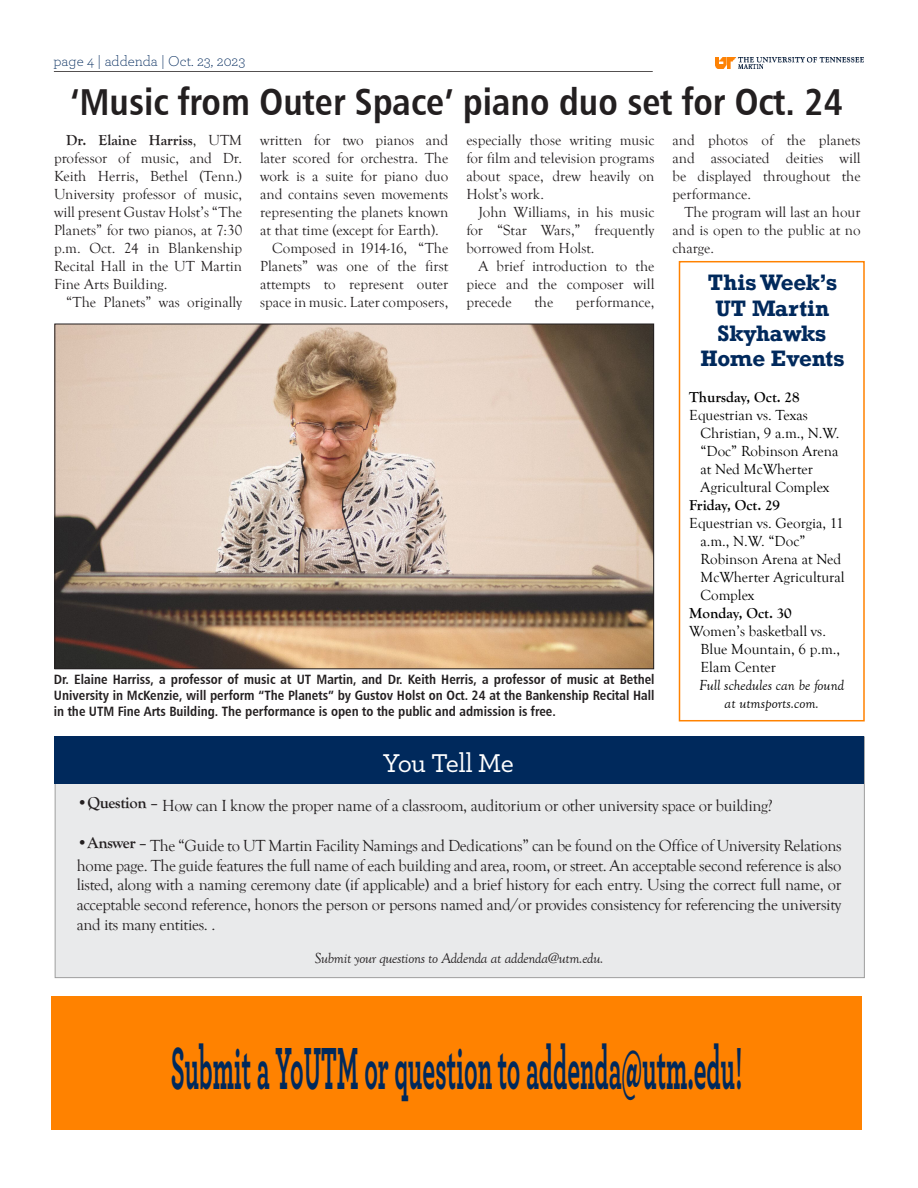
<style>
.page{position:relative;width:918px;height:1188px;background:#fff}
.page>*{position:absolute;margin:0;border:0;box-sizing:border-box;transform-origin:0 0}
.Body_Text{font:700 62.4px "Archer";color:#00295c;scale:.41 1}
.Main_Headline{font:37.5px "Humanist 777 BT Bold Condensed B";color:#231f20}
.t1{font:500 27px "Archer";letter-spacing:-.035em;color:#fff}
.Body_Text-2{font:700 21px/25.2px "Rockwell";color:#00295c}
.Body_Text-3{font:16.5px/19.8px "Goudy Old Style T";letter-spacing:-.02em;color:#231f20;text-align:justify}
.Body_Text-4{font:15px/18px "Goudy Old Style T";color:#231f20;text-align:justify}
.Body_Text-5{font:15px "Goudy Old Style T";color:#000}
.Body_Text-6{font:italic 15px "Goudy Old Style T";letter-spacing:-.02em;color:#231f20}
.Body_Text-7{font:700 15px "Goudy Old Style T";color:#000}
.Body_Text-8{font:italic 15px "Goudy Old Style T";color:#000}
.t2{font:300 15px "Archer";color:#00295c}
.Cutline{font:13.5px/16.2px "Humanist 777 BT Bold Condensed B";color:#231f20;text-align:justify}
.s1{font-weight:700}
</style>
<div class="page">
<div style="left:679px;top:261px;width:186px;height:460px;border:2px solid #ff8200"></div>
<div style="left:55px;top:736px;width:810px;height:242px;background:#e9eaeb;border:1px solid #9e9e9e"></div>
<div style="left:54px;top:736px;width:810px;height:48px;background:#00295c"></div>
<img style="left:716px;top:57px;width:147px;height:12px">
<hr style="left:54px;top:71px;width:599px;height:1px;background:#231f20">
<div style="left:52px;top:996px;width:810px;height:134px;background:#ff8200"></div>
<img style="left:57px;top:326px;width:595px;height:341px">
<p class="t2" style="left:54px;top:51px;width:193px">page 4 | addenda | Oct. 23, 2023</p>
<p class="Main_Headline" style="left:70px;top:78px;width:774px">‘Music from Outer Space’ piano duo set for Oct. 24</p>
<p class="Body_Text-4" style="left:54px;top:132px;width:190px;text-indent:12px"><span class="s1">Dr. Elaine Harriss</span>, UTM professor of music, and Dr.<br>Keith Herris, Bethel (Tenn.)<br>University professor of music, will present Gustav Holst’s “The Planets” for two pianos, at 7:30 p.m. Oct. 24 in Blankenship Recital Hall in the UT Martin Fine Arts Building.</p>
<p class="Body_Text-4" style="left:66px;top:294px;width:178px">“The Planets” was originally</p>
<p class="Body_Text-4" style="left:260px;top:132px;width:190px">written for two pianos and later scored for orchestra. The work is a suite for piano duo and contains seven movements representing the planets known at that time (except for Earth).</p>
<p class="Body_Text-4" style="left:260px;top:240px;width:190px;text-indent:12px">Composed in 1914-16, “The Planets” was one of the first attempts to represent outer space in music. Later composers,</p>
<p class="Body_Text-4" style="left:673px;top:132px;width:190px">and photos of the planets and associated deities will be displayed throughout the performance.</p>
<p class="Body_Text-4" style="left:673px;top:204px;width:190px;text-indent:12px">The program will last an hour and is open to the public at no charge.</p>
<p class="Body_Text-4" style="left:466px;top:132px;width:190px">especially those writing music for film and television programs about space, drew heavily on Holst’s work.</p>
<p class="Body_Text-4" style="left:466px;top:204px;width:190px;text-indent:12px">John Williams, in his music for “Star Wars,” frequently borrowed from Holst.</p>
<p class="Body_Text-4" style="left:466px;top:258px;width:190px;text-indent:12px">A brief introduction to the piece and the composer will precede</p>
<p class="Body_Text-2" style="left:708px;top:270px;width:131px">This Week’s</p>
<p class="Body_Text-2" style="left:715px;top:295px;width:116px">UT Martin<br>Skyhawks</p>
<p class="Body_Text-2" style="left:701px;top:345px;width:145px">Home Events</p>
<p class="Body_Text-7" style="left:689px;top:389px;width:112px">Thursday, Oct. 28</p>
<p class="Body_Text-5" style="left:689px;top:407px;width:120px">Equestrian vs. Texas</p>
<p class="Body_Text-5" style="left:700px;top:425px;width:140px">Christian, 9 a.m., N.W.</p>
<p class="Body_Text-5" style="left:700px;top:443px;width:140px">“Doc” Robinson Arena</p>
<p class="Body_Text-5" style="left:700px;top:461px;width:114px">at Ned McWherter</p>
<p class="Body_Text-5" style="left:700px;top:479px;width:130px">Agricultural Complex</p>
<p class="Body_Text-7" style="left:689px;top:497px;width:92px">Friday, Oct. 29</p>
<p class="Body_Text-5" style="left:689px;top:515px;width:156px">Equestrian vs. Georgia, 11</p>
<p class="Body_Text-5" style="left:700px;top:533px;width:106px">a.m., N.W. “Doc”</p>
<p class="Body_Text-5" style="left:700px;top:551px;width:142px">Robinson Arena at Ned</p>
<p class="Body_Text-5" style="left:700px;top:569px;width:146px">McWherter Agricultural</p>
<p class="Body_Text-5" style="left:700px;top:587px;width:55px">Complex</p>
<p class="Body_Text-7" style="left:689px;top:605px;width:104px">Monday, Oct. 30</p>
<p class="Body_Text-5" style="left:689px;top:623px;width:138px">Women’s basketball vs.</p>
<p class="Body_Text-5" style="left:700px;top:641px;width:141px">Blue Mountain, 6 p.m.,</p>
<p class="Body_Text-5" style="left:700px;top:659px;width:77px">Elam Center</p>
<p class="Body_Text-8" style="left:699px;top:677px;width:146px">Full schedules can be found</p>
<p class="Body_Text-8" style="left:725px;top:695px;width:96px">at utmsports.com.</p>
<p class="Body_Text-4" style="left:534px;top:294px;width:20px">the</p>
<p class="Body_Text-4" style="left:576px;top:294px;width:80px">performance,</p>
<p class="Cutline" style="left:54px;top:671px;width:602px">Dr. Elaine Harriss, a professor of music at UT Martin, and Dr. Keith Herris, a professor of music at Bethel University in McKenzie, will perform “The Planets” by Gustov Holst on Oct. 24 at the Bankenship Recital Hall in the UTM Fine Arts Building. The performance is open to the public and admission is free.</p>
<p class="t1" style="left:383px;top:744px;width:132px">You Tell Me</p>
<p class="Body_Text-3" style="left:77px;top:796px;width:697px">•<sup>Question</sup> – How can I know the proper name of a classroom, auditorium or other university space or building?</p>
<p class="Body_Text-3" style="left:77px;top:836px;width:766px">•<sup>Answer</sup> – The “Guide to UT Martin Facility Namings and Dedications” can be found on the Office of University Relations home page. The guide features the full name of each building and area, room, or street. An acceptable second reference is also listed, along with a naming ceremony date (if applicable) and a brief history for each entry. Using the correct full name, or acceptable second reference, honors the person or persons named and/or provides consistency for referencing the university and its many entities. .</p>
<p class="Body_Text-6" style="left:315px;top:950px;width:290px">Submit your questions to Addenda at addenda@utm.edu.</p>
<p class="Body_Text" style="left:171px;top:1019px;width:1396px">Submit a YoUTM or question to addenda@utm.edu!</p>
</div>
